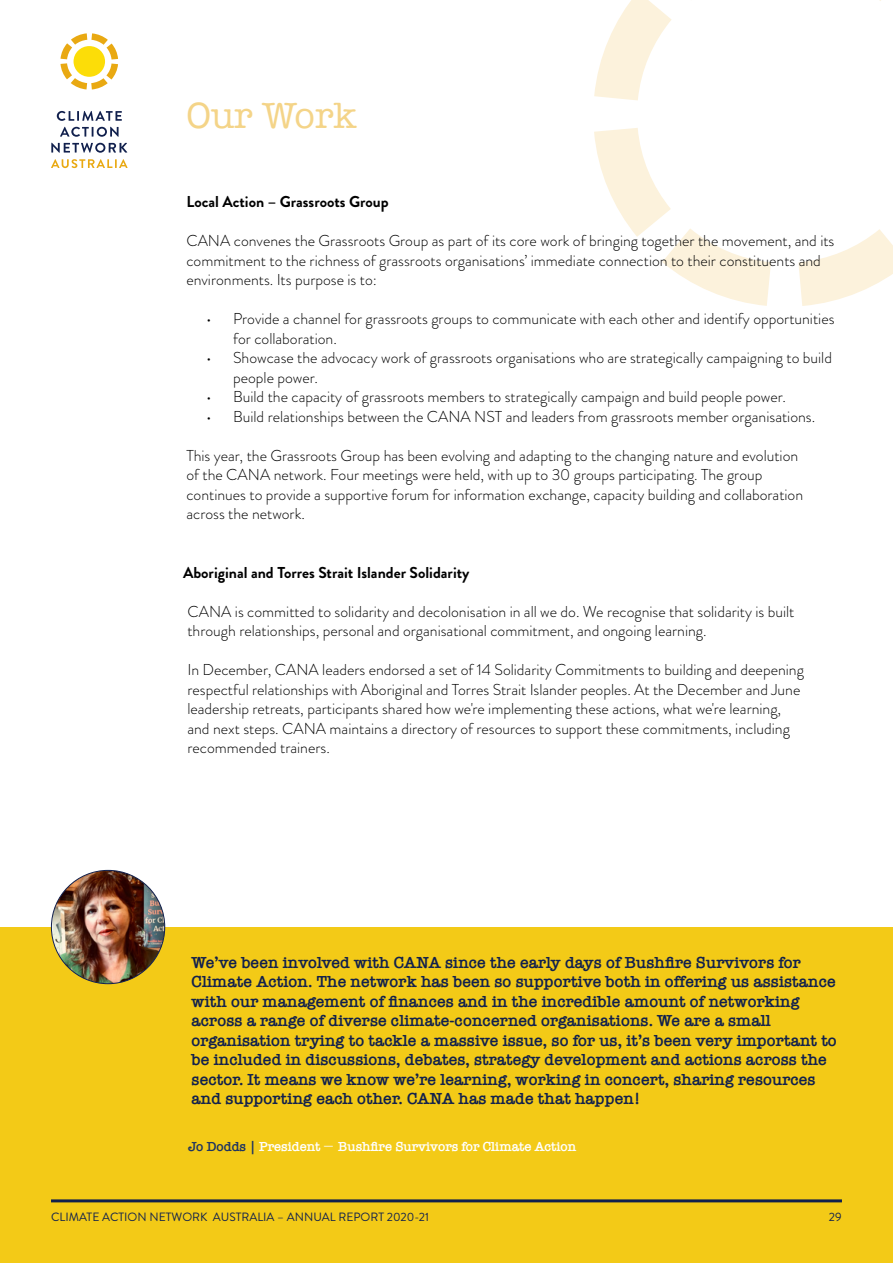
<style>
.page{position:relative;width:893px;height:1263px;background:#fff}
.page>*{position:absolute;margin:0;border:0;box-sizing:border-box;transform-origin:0 0}
.t1{font:37.5px "American Typewriter";color:#f4d488}
.t2{font:600 16.5px/19.5px "American Typewriter";color:#11204d}
.t3{font:300 15.75px/19.5px "Brandon Grotesque";color:#000}
.t4{font:700 15.75px "Brandon Grotesque";color:#000}
.t5{font:600 13.5px "American Typewriter";letter-spacing:-.01em;color:#fff}
.t6{font:12px "Brandon Grotesque";color:#11204d}
.s1{color:#1d3361}
.s2{font-family:"Montserrat";font-weight:400}
</style>
<div class="page">
<svg style="left:798px;top:229px;width:95px;height:77px"></svg>
<svg style="left:594px;top:128px;width:177px;height:178px"></svg>
<svg style="left:594px;top:0;width:78px;height:100px"></svg>
<div style="left:0;top:927px;width:893px;height:336px;background:#f3ca17"></div>
<hr style="left:51px;top:1199px;width:791px;height:3px;background:#11204d">
<img style="left:52px;top:870px;width:113px;height:114px">
<svg style="left:60px;top:33px;width:58px;height:56px"></svg>
<svg style="left:57px;top:111px;width:65px;height:10px"></svg>
<svg style="left:60px;top:127px;width:59px;height:10px"></svg>
<svg style="left:51px;top:159px;width:77px;height:9px"></svg>
<svg style="left:51px;top:143px;width:76px;height:10px"></svg>
<h1 class="t1" style="left:186px;top:86px;width:172px">Our Work</h1>
<p class="t4" style="left:186px;top:191px;width:204px">Local Action – Grassroots Group</p>
<p class="t3" style="left:186px;top:231px;width:650px">CANA convenes the Grassroots Group as part of its core work of bringing together the movement, and its commitment to the richness of grassroots organisations’ immediate connection to their constituents and environments. Its purpose is to:</p>
<p class="t3" style="left:233px;top:309px;width:603px;text-indent:-27px">• Provide a channel for grassroots groups to communicate with each other and identify opportunities for collaboration.</p>
<p class="t3" style="left:233px;top:348px;width:600px;text-indent:-27px">• Showcase the advocacy work of grassroots organisations who are strategically campaigning to build people power.</p>
<p class="t3" style="left:206px;top:387px;width:581px">• Build the capacity of grassroots members to strategically campaign and build people power.</p>
<p class="t3" style="left:206px;top:406px;width:611px">• Build relationships between the CANA NST and leaders from grassroots member organisations.</p>
<p class="t3" style="left:186px;top:445px;width:618px">This year, the Grassroots Group has been evolving and adapting to the changing nature and evolution of the CANA network. Four meetings were held, with up to 30 groups participating. The group continues to provide a supportive forum for information exchange, capacity building and collaboration across the network.</p>
<p class="t4" style="left:183px;top:561px;width:288px">Aboriginal and Torres Strait Islander Solidarity</p>
<p class="t3" style="left:187px;top:601px;width:608px">CANA is committed to solidarity and decolonisation in all we do. We recognise that solidarity is built through relationships, personal and organisational commitment, and ongoing learning.</p>
<p class="t3" style="left:187px;top:660px;width:618px">In December, CANA leaders endorsed a set of 14 Solidarity Commitments to building and deepening respectful relationships with Aboriginal and Torres Strait Islander peoples. At the December and June leadership retreats, participants shared how we're implementing these actions, what we're learning, and next steps. CANA maintains a directory of resources to support these commitments, including recommended trainers.</p>
<p class="t2" style="left:192px;top:952px;width:647px">We’ve been involved with CANA since the early days of Bushfire Survivors for Climate Action. The network has been so supportive both in offering us assistance with our management of finances and in the incredible amount of networking across a range of diverse climate-concerned organisations. We are a small organisation trying to tackle a massive issue, so for us, it’s been very important to be included in discussions, debates, strategy development and actions across the sector. It means we know we’re learning, working in concert, sharing resources and supporting each other. CANA has made that happen!</p>
<p class="t5" style="left:188px;top:1136px;width:390px"><span class="s1">Jo Dodds |</span> President <span class="s2">̶</span> Bushfire Survivors for Climate Action</p>
<p class="t6" style="left:51px;top:1209px;width:379px">CLIMATE ACTION NETWORK AUSTRALIA – ANNUAL REPORT 2020-21</p>
<p class="t6" style="left:829px;top:1209px;width:14px">29</p>
</div>
